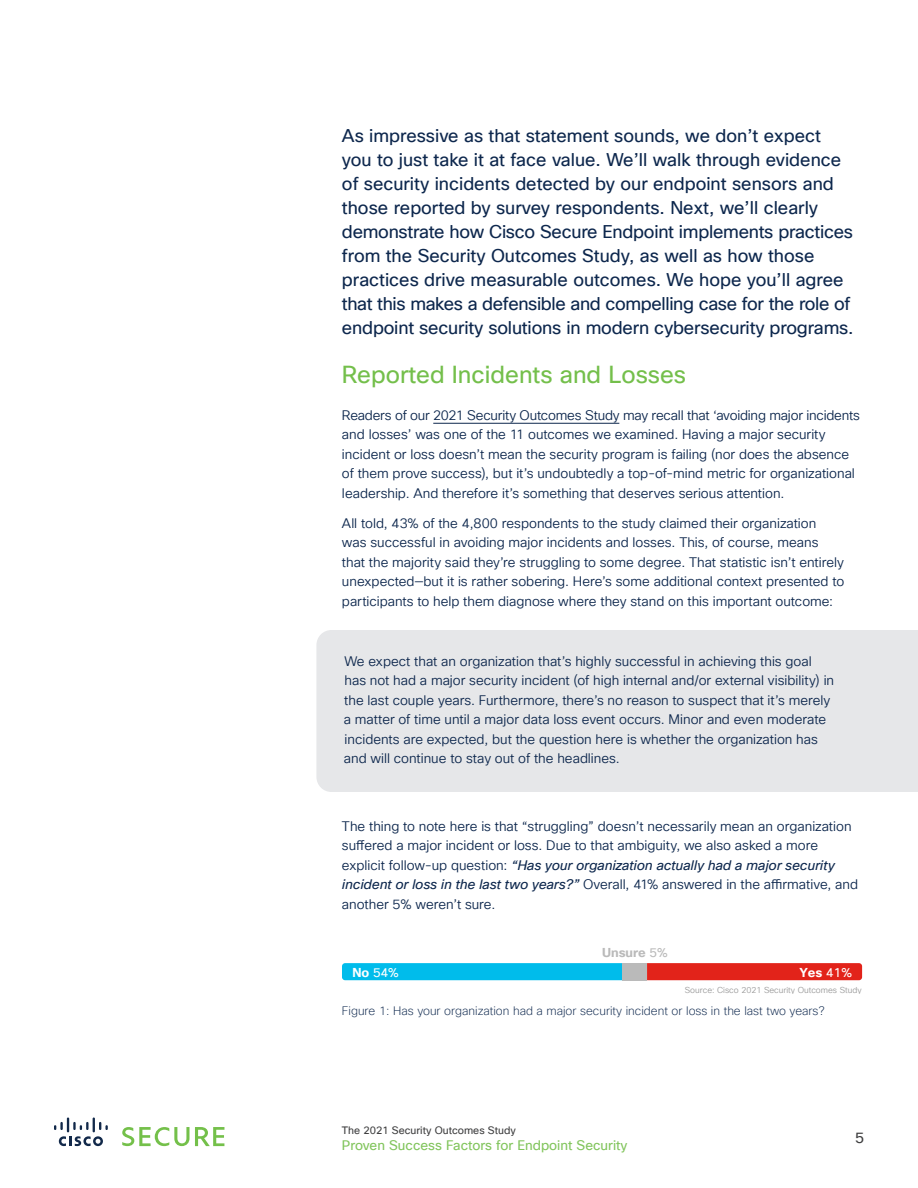
<style>
.page{position:relative;width:918px;height:1188px;background:#fff}
.page>*{position:absolute;margin:0;border:0;box-sizing:border-box;transform-origin:0 0}
.RPT_Subtitle_Green{font:24px "Cisco Sans";color:#74bf4b}
.Quote_or_Callout_-_1{font:18px/24px "Cisco Sans TT";color:#0d274d}
.t1{font:15px "Cisco Sans TT";color:#3e3e3f}
.RPT_Body{font:13.5px/19.5px "Cisco Sans TT Light";color:#0d274d}
.t2{font:13.5px "Cisco Sans TT";color:#82c55d}
.t3{font:700 12.6px "Cisco Sans TT";color:#bababa}
.t4{font:700 12.6px "Cisco Sans TT";color:#fff}
.t5{font:12.6px "Cisco Sans TT";color:#fff}
.RPT_Figure_title{font:200 12px "Cisco Sans TT";color:#0d274d}
.t6{font:10.5px "Cisco Sans TT";color:#3e3e3f}
.t7{font:8.4px "Cisco Sans TT Light";color:#999}
.s1{font-family:"Cisco Sans TT";font-style:italic}
.s2{font-weight:400}
.s3{font-weight:700}
</style>
<div class="page">
<svg style="left:54px;top:1117px;width:54px;height:29px"></svg>
<svg style="left:122px;top:1127px;width:102px;height:19px"></svg>
<hr style="left:433px;top:423px;width:186px;height:1px;background:#0d274d">
<div style="left:342px;top:963px;width:281px;height:17px;background:#00bceb"></div>
<div style="left:623px;top:963px;width:24px;height:17px;background:#bababa"></div>
<div style="left:647px;top:963px;width:215px;height:17px;background:#e2231a"></div>
<div style="left:316px;top:630px;width:602px;height:162px;background:#e6e7e9"></div>
<p class="Quote_or_Callout_-_1" style="left:342px;top:124px;width:513px">As impressive as that statement sounds, we don’t expect you to just take it at face value. We’ll walk through evidence of security incidents detected by our endpoint sensors and those reported by survey respondents. Next, we’ll clearly demonstrate how Cisco Secure Endpoint implements practices from the Security Outcomes Study, as well as how those practices drive measurable outcomes. We hope you’ll agree that this makes a defensible and compelling case for the role of endpoint security solutions in modern cybersecurity programs.</p>
<p class="RPT_Subtitle_Green" style="left:342px;top:359px;width:346px">Reported Incidents and Losses</p>
<p class="RPT_Body" style="left:342px;top:405px;width:519px">Readers of our 2021 Security Outcomes Study may recall that ‘avoiding major incidents and losses’ was one of the 11 outcomes we examined. Having a major security incident or loss doesn’t mean the security program is failing (nor does the absence of them prove success), but it’s undoubtedly a top-of-mind metric for organizational leadership. And therefore it’s something that deserves serious attention.</p>
<p class="RPT_Body" style="left:342px;top:513px;width:504px">All told, 43% of the 4,800 respondents to the study claimed their organization was successful in avoiding major incidents and losses. This, of course, means that the majority said they’re struggling to some degree. That statistic isn’t entirely unexpected—but it is rather sobering. Here’s some additional context presented to participants to help them diagnose where they stand on this important outcome:</p>
<p class="RPT_Body" style="left:344px;top:651px;width:492px">We expect that an organization that’s highly successful in achieving this goal has not had a major security incident (of high internal and/or external visibility) in the last couple years. Furthermore, there’s no reason to suspect that it’s merely a matter of time until a major data loss event occurs. Minor and even moderate incidents are expected, but the question here is whether the organization has and will continue to stay out of the headlines.</p>
<p class="RPT_Body" style="left:342px;top:816px;width:518px">The thing to note here is that “struggling” doesn’t necessarily mean an organization suffered a major incident or loss. Due to that ambiguity, we also asked a more explicit follow-up question: <span class="s1">“Has your organization actually had a major security incident or loss in the last two years?”</span> Overall, 41% answered in the affirmative, and another 5% weren’t sure.</p>
<p class="t3" style="left:602px;top:944px;width:67px">Unsure <span class="s2">5%</span></p>
<p class="t4" style="left:800px;top:964px;width:54px">Yes <span class="s2">41%</span></p>
<p class="t7" style="left:685px;top:984px;width:178px">Source: Cisco 2021 Security Outcomes Study</p>
<p class="RPT_Figure_title" style="left:342px;top:1003px;width:484px">Figure 1: Has your organization had a major security incident or loss in the last two years?</p>
<p class="t5" style="left:352px;top:964px;width:48px"><span class="s3">No</span> 54%</p>
<p class="t6" style="left:342px;top:1123px;width:175px">The 2021 Security Outcomes Study</p>
<p class="t2" style="left:342px;top:1137px;width:287px">Proven Success Factors for Endpoint Security</p>
<p class="t1" style="left:855px;top:1128px;width:10px">5</p>
</div>
